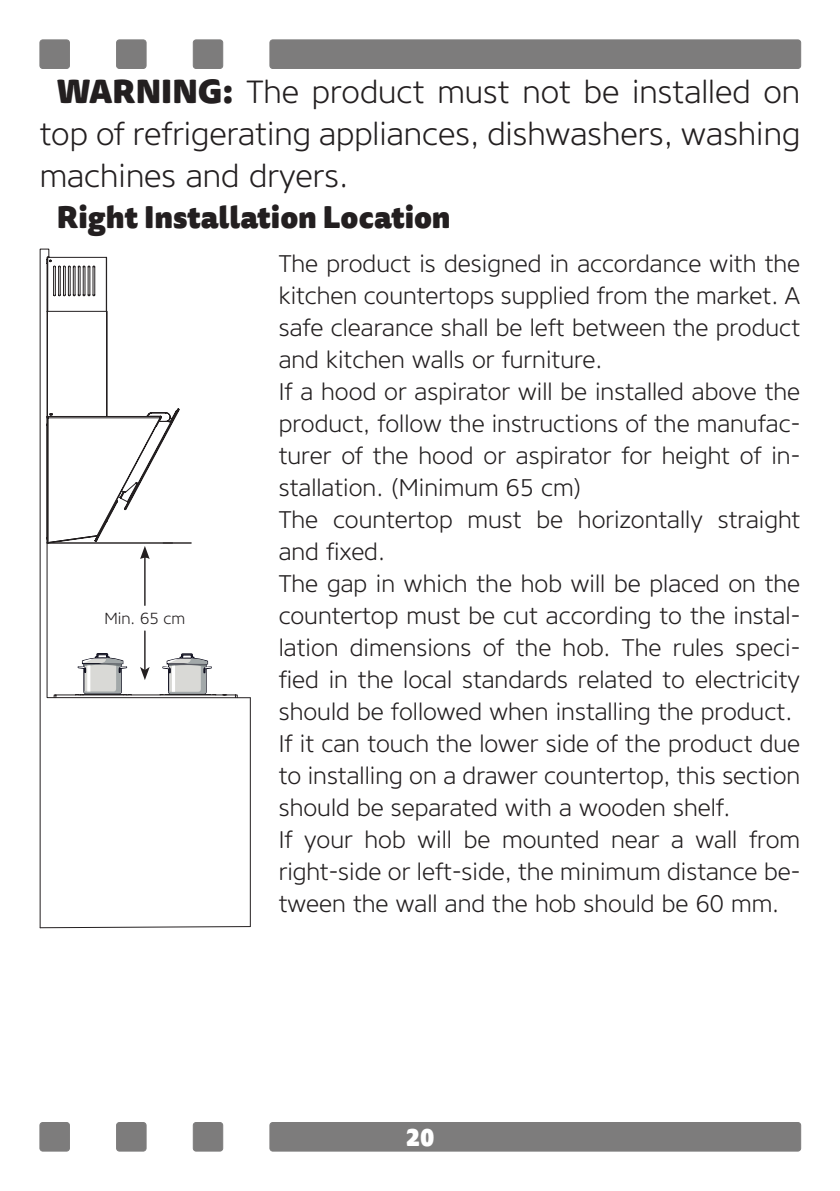
<style>
.page{position:relative;width:840px;height:1191px;background:#fff}
.page>*{position:absolute;margin:0;border:0;box-sizing:border-box;transform-origin:0 0}
.t1{font:300 32px/42px "Core Sans NR35";color:#231f20;text-align:justify}
.t2{font:900 30px "Tisa Sans Pro";color:#231f20}
.t3{font:300 24px/32px "Core Sans NR35";color:#231f20;text-align:justify}
.t4{font:900 24px "Tisa Sans Pro";color:#fff}
.t5{font:300 16px "Core Sans NR35";color:#231f20}
.s1{font-family:"Tisa Sans Pro";font-weight:900}
</style>
<div class="page">
<div style="left:270px;top:40px;width:530px;height:28px;background:#7d7c7c;border-radius:3px"></div>
<div style="left:269px;top:40px;width:531px;height:29px;border:1px solid #7d7c7c;border-radius:3px"></div>
<div style="left:40px;top:40px;width:29px;height:28px;background:#7d7c7c;border-radius:3px"></div>
<div style="left:40px;top:40px;width:30px;height:29px;border:1px solid #7d7c7c;border-radius:3px"></div>
<div style="left:193px;top:40px;width:29px;height:28px;background:#7d7c7c;border-radius:3px"></div>
<div style="left:193px;top:40px;width:30px;height:29px;border:1px solid #7d7c7c;border-radius:3px"></div>
<div style="left:116px;top:40px;width:30px;height:28px;background:#7d7c7c;border-radius:3px"></div>
<div style="left:116px;top:40px;width:30px;height:29px;border:1px solid #7d7c7c;border-radius:3px"></div>
<div style="left:270px;top:1122px;width:530px;height:29px;background:#7d7c7c;border-radius:3px"></div>
<div style="left:269px;top:1122px;width:531px;height:29px;border:1px solid #7d7c7c;border-radius:3px"></div>
<div style="left:40px;top:1122px;width:29px;height:29px;background:#7d7c7c;border-radius:3px"></div>
<div style="left:40px;top:1122px;width:30px;height:29px;border:1px solid #7d7c7c;border-radius:3px"></div>
<div style="left:193px;top:1122px;width:29px;height:29px;background:#7d7c7c;border-radius:3px"></div>
<div style="left:193px;top:1122px;width:30px;height:29px;border:1px solid #7d7c7c;border-radius:3px"></div>
<div style="left:116px;top:1122px;width:30px;height:29px;background:#7d7c7c;border-radius:3px"></div>
<div style="left:116px;top:1122px;width:30px;height:29px;border:1px solid #7d7c7c;border-radius:3px"></div>
<svg style="left:39px;top:248px;width:212px;height:677px"></svg>
<svg style="left:46px;top:256px;width:170px;height:439px"></svg>
<hr style="left:47px;top:542px;width:144px;height:1px;background:#231f20">
<svg style="left:53px;top:489px;width:185px;height:209px"></svg>
<svg style="left:39px;top:925px;width:212px;height:3px"></svg>
<p class="t1" style="left:40px;top:71px;width:761px;text-indent:17px"><span class="s1">WARNING:</span> The product must not be installed on top of refrigerating appliances, dishwashers, washing machines and dryers.</p>
<p class="t2" style="left:57px;top:193px;width:395px">Right Installation Location</p>
<p class="t3" style="left:278px;top:247px;width:522px">The product is designed in accordance with the kitchen countertops supplied from the market. A safe clearance shall be left between the product and kitchen walls or furniture.</p>
<p class="t3" style="left:278px;top:375px;width:522px">If a hood or aspirator will be installed above the product, follow the instructions of the manufac&shy;turer of the hood or aspirator for height of in&shy;stallation. (Minimum 65 cm)</p>
<p class="t3" style="left:278px;top:503px;width:522px">The countertop must be horizontally straight and fixed.</p>
<p class="t3" style="left:278px;top:567px;width:522px">The gap in which the hob will be placed on the countertop must be cut according to the instal&shy;lation dimensions of the hob. The rules speci&shy;fied in the local standards related to electricity should be followed when installing the product.</p>
<p class="t3" style="left:278px;top:727px;width:522px">If it can touch the lower side of the product due to installing on a drawer countertop, this section should be separated with a wooden shelf.</p>
<p class="t3" style="left:278px;top:823px;width:522px">If your hob will be mounted near a wall from right-side or left-side, the minimum distance be&shy;tween the wall and the hob should be 60 mm.</p>
<p class="t5" style="left:104px;top:608px;width:82px">Min. 65 cm</p>
<p class="t4" style="left:406px;top:1117px;width:29px">20</p>
</div>
